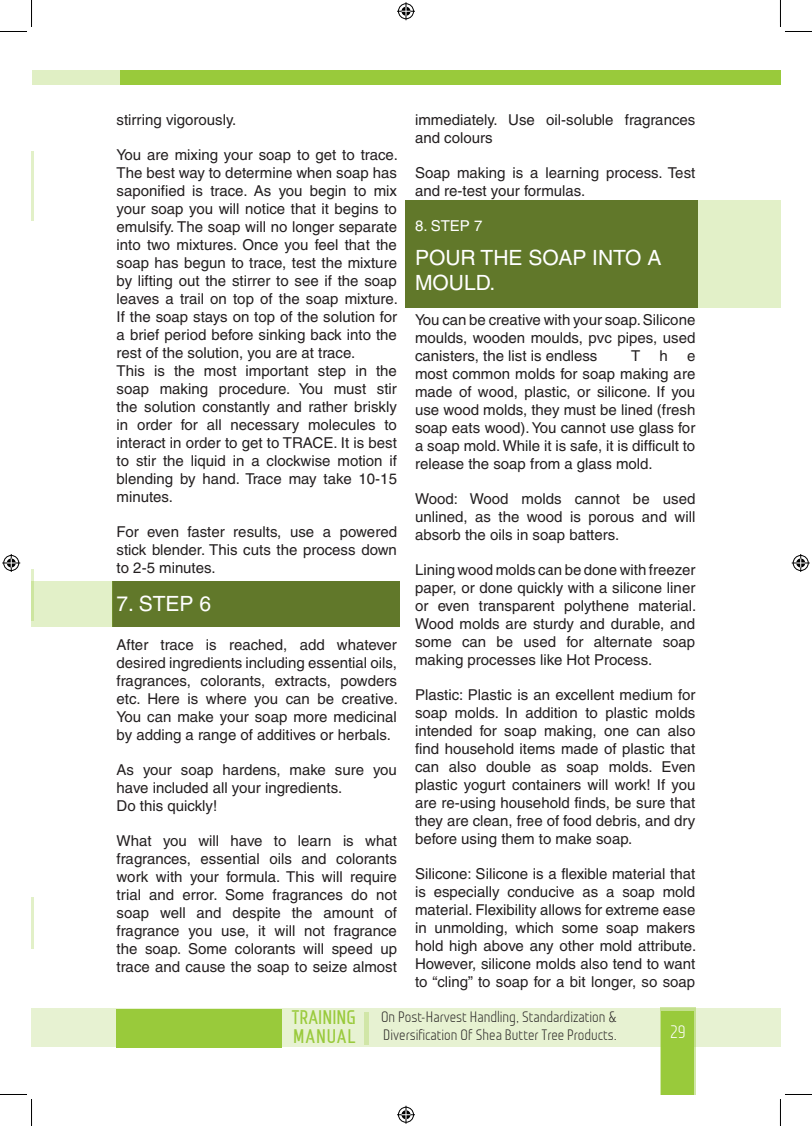
<style>
.page{position:relative;width:812px;height:1126px;background:#fff}
.page>*{position:absolute;margin:0;border:0;box-sizing:border-box;transform-origin:0 0}
.HEADING_3{font:21px/25.2px "Helvetica";color:#fff}
.HEADING_5{font:21px "Helvetica";color:#fff}
.t1{font:700 19.65px/18.6px "Monitorica";color:#99ca3b}
.t2{font:18px "Monitorica";color:#fff}
.BODY{font:15px/18px "Helvetica";color:#231f20;text-align:justify}
.t3{font:15px/18px "Monitorica";color:#231f20}
.BODY-2{font:15px "Helvetica";color:#fff}
</style>
<div class="page">
<div style="left:32px;top:1008px;width:748px;height:39px;background:#e7f2d2"></div>
<div style="left:660px;top:1007px;width:35px;height:87px;background:#c4e08e"></div>
<div style="left:661px;top:1011px;width:33px;height:83px;background:#99ca3b"></div>
<hr style="left:364px;top:1012px;width:4px;height:33px;background:#d1e6a7">
<div style="left:116px;top:1009px;width:166px;height:39px;background:#99ca3b"></div>
<hr style="left:32px;top:151px;width:2px;height:70px;background:#99ca3b">
<hr style="left:32px;top:569px;width:2px;height:52px;background:#99ca3b">
<hr style="left:32px;top:897px;width:2px;height:52px;background:#99ca3b">
<div style="left:32px;top:70px;width:620px;height:15px;background:#e0efc4"></div>
<div style="left:120px;top:70px;width:660px;height:15px;background:#99ca3b"></div>
<div style="left:405px;top:200px;width:292px;height:108px;background:#61782a"></div>
<div style="left:697px;top:200px;width:83px;height:108px;background:#e2f0c8"></div>
<div style="left:113px;top:581px;width:287px;height:46px;background:#61782a"></div>
<div style="left:32px;top:581px;width:81px;height:46px;background:#e2f0c8"></div>
<svg style="left:0;top:0;width:32px;height:32px"></svg>
<svg style="left:0;top:1094px;width:32px;height:32px"></svg>
<svg style="left:780px;top:0;width:31px;height:32px"></svg>
<svg style="left:780px;top:1094px;width:31px;height:32px"></svg>
<svg style="left:397px;top:2px;width:18px;height:18px"></svg>
<svg style="left:397px;top:1106px;width:18px;height:18px"></svg>
<svg style="left:2px;top:554px;width:18px;height:18px"></svg>
<svg style="left:791px;top:554px;width:18px;height:18px"></svg>
<p class="BODY" style="left:117px;top:111px;width:121px">stirring vigorously.</p>
<p class="BODY" style="left:117px;top:146px;width:283px;text-align:left">You are mixing your soap to get to trace.<br>The best way to determine when soap has saponified is trace. As you begin to mix your soap you will notice that it begins to emulsify. The soap will no longer separate into two mixtures. Once you feel that the soap has begun to trace, test the mixture by lifting out the stirrer to see if the soap leaves a trail on top of the soap mixture.<br>If the soap stays on top of the solution for a brief period before sinking back into the rest of the solution, you are at trace.<br>This is the most important step in the soap making procedure. You must stir the solution constantly and rather briskly in order for all necessary molecules to interact in order to get to TRACE. It is best to stir the liquid in a clockwise motion if blending by hand. Trace may take 10-15 minutes.</p>
<p class="BODY" style="left:117px;top:523px;width:282px">For even faster results, use a powered stick blender. This cuts the process down to 2-5 minutes.</p>
<p class="HEADING_5" style="left:117px;top:592px;width:96px">7. STEP 6</p>
<p class="BODY" style="left:117px;top:636px;width:282px">After trace is reached, add whatever desired ingredients including essential oils, fragrances, colorants, extracts, powders etc. Here is where you can be creative.<br>You can make your soap more medicinal by adding a range of additives or herbals.</p>
<p class="BODY" style="left:117px;top:761px;width:282px;text-align:left">As your soap hardens, make sure you have included all your ingredients.<br>Do this quickly!</p>
<p class="BODY" style="left:117px;top:832px;width:282px">What you will have to learn is what fragrances, essential oils and colorants work with your formula. This will require trial and error. Some fragrances do not soap well and despite the amount of fragrance you use, it will not fragrance the soap. Some colorants will speed up trace and cause the soap to seize almost</p>
<p class="BODY" style="left:415px;top:111px;width:282px">immediately. Use oil-soluble fragrances and colours</p>
<p class="BODY" style="left:415px;top:164px;width:282px">Soap making is a learning process. Test and re-test your formulas.</p>
<p class="BODY-2" style="left:415px;top:217px;width:69px">8. STEP 7</p>
<p class="HEADING_3" style="left:415px;top:245px;width:248px">POUR THE SOAP INTO A<br>MOULD.</p>
<p class="BODY" style="left:415px;top:311px;width:282px">You can be creative with your soap. Silicone moulds, wooden moulds, pvc pipes, used canisters, the list is endless</p>
<p class="BODY" style="left:631px;top:347px;width:11px">T</p>
<p class="BODY" style="left:659px;top:347px;width:10px">h</p>
<p class="BODY" style="left:415px;top:347px;width:282px;text-indent:272px">e most common molds for soap making are made of wood, plastic, or silicone. If you use wood molds, they must be lined (fresh soap eats wood). You cannot use glass for a soap mold. While it is safe, it is difficult to release the soap from a glass mold.</p>
<p class="BODY" style="left:415px;top:490px;width:282px">Wood: Wood molds cannot be used unlined, as the wood is porous and will absorb the oils in soap batters.</p>
<p class="BODY" style="left:415px;top:561px;width:283px">Lining wood molds can be done with freezer paper, or done quickly with a silicone liner or even transparent polythene material.<br>Wood molds are sturdy and durable, and some can be used for alternate soap making processes like Hot Process.</p>
<p class="BODY" style="left:415px;top:686px;width:282px">Plastic: Plastic is an excellent medium for soap molds. In addition to plastic molds intended for soap making, one can also find household items made of plastic that can also double as soap molds. Even plastic yogurt containers will work! If you are re-using household finds, be sure that they are clean, free of food debris, and dry before using them to make soap.</p>
<p class="BODY" style="left:415px;top:865px;width:283px">Silicone: Silicone is a flexible material that is especially conducive as a soap mold material. Flexibility allows for extreme ease in unmolding, which some soap makers hold high above any other mold attribute.<br>However, silicone molds also tend to want to “cling” to soap for a bit longer, so soap</p>
<h2 class="t1" style="left:291px;top:1008px;width:65px">TRAINING<br>MANUAL</h2>
<p class="t3" style="left:381px;top:1008px;width:237px">On Post-Harvest Handling, Standardization &amp;<br>Diversification Of Shea Butter Tree Products.</p>
<p class="t2" style="left:670px;top:1021px;width:17px">29</p>
</div>
